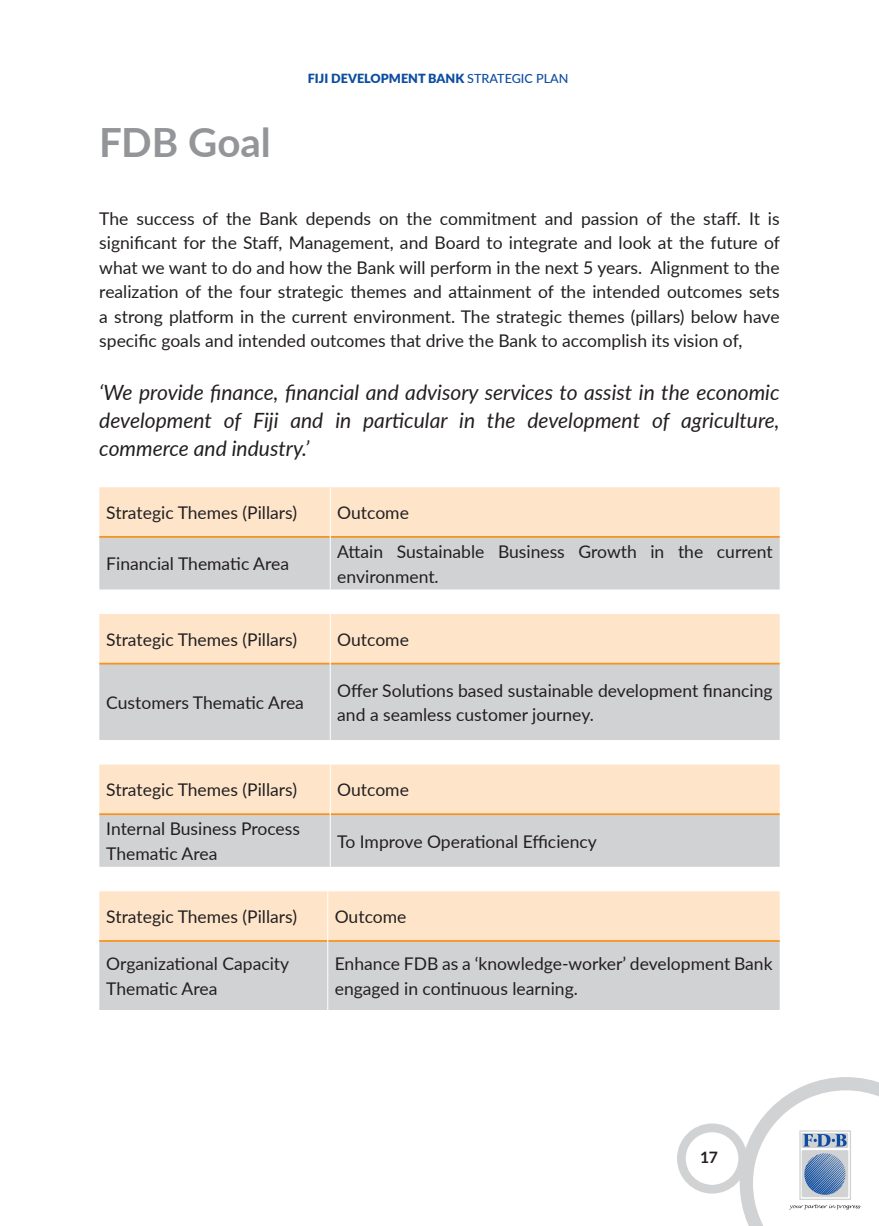
<style>
.page{position:relative;width:879px;height:1226px;background:#fff}
.page>*{position:absolute;margin:0;border:0;box-sizing:border-box;transform-origin:0 0}
._30_32_-_Left{font:700 40.25px "Lato";letter-spacing:-.005em;color:#939598}
.Body{font:italic 21px/28px "Lato";color:#231f20;text-align:justify}
.Body-2{font:17.5px/24.5px "Lato";color:#231f20}
.t1{font:700 15.75px "Lato";color:#231f20}
.t2{font:900 12.6px "Lato";color:#0d4da1}
.s1{font-weight:500}
</style>
<div class="page">
<div style="left:676px;top:1123px;width:70px;height:70px;background:#d1d2d4;border-radius:50%"></div>
<div style="left:685px;top:1132px;width:53px;height:52px;background:#fff;border-radius:50%"></div>
<svg style="left:739px;top:1077px;width:139px;height:148px"></svg>
<svg style="left:99px;top:487px;width:680px;height:102px"></svg>
<hr style="left:99px;top:536px;width:230px;height:1px;background:#f7931d">
<hr style="left:330px;top:536px;width:449px;height:1px;background:#f7931d">
<hr style="left:329px;top:487px;width:1px;height:50px;background:#fff">
<hr style="left:329px;top:537px;width:1px;height:52px;background:#fff">
<div style="left:99px;top:614px;width:680px;height:48px;background:#fee5ca"></div>
<div style="left:99px;top:664px;width:680px;height:76px;background:#d1d2d4"></div>
<hr style="left:99px;top:662px;width:230px;height:2px;background:#f7931d">
<hr style="left:330px;top:662px;width:449px;height:2px;background:#f7931d">
<hr style="left:329px;top:614px;width:1px;height:49px;background:#fff">
<hr style="left:329px;top:663px;width:1px;height:77px;background:#fff">
<svg style="left:99px;top:764px;width:680px;height:102px"></svg>
<hr style="left:99px;top:813px;width:230px;height:2px;background:#f7931d">
<hr style="left:330px;top:813px;width:449px;height:2px;background:#f7931d">
<hr style="left:329px;top:764px;width:1px;height:50px;background:#fff">
<hr style="left:329px;top:814px;width:1px;height:52px;background:#fff">
<div style="left:99px;top:891px;width:680px;height:49px;background:#fee5ca"></div>
<div style="left:99px;top:941px;width:680px;height:68px;background:#d1d2d4"></div>
<hr style="left:99px;top:940px;width:228px;height:1px;background:#f7931d">
<hr style="left:328px;top:940px;width:451px;height:1px;background:#f7931d">
<hr style="left:327px;top:891px;width:1px;height:49px;background:#fff">
<hr style="left:327px;top:940px;width:1px;height:69px;background:#fff">
<p class="_30_32_-_Left" style="left:99px;top:112px;width:173px">FDB Goal</p>
<p class="t2" style="left:308px;top:69px;width:262px">FIJI DEVELOPMENT BANK <span class="s1">STRATEGIC PLAN</span></p>
<p class="Body-2" style="left:99px;top:205px;width:681px;text-align:justify">The success of the Bank depends on the commitment and passion of the staff. It is significant for the Staff, Management, and Board to integrate and look at the future of what we want to do and how the Bank will perform in the next 5 years. Alignment to the realization of the four strategic themes and attainment of the intended outcomes sets a strong platform in the current environment. The strategic themes (pillars) below have specific goals and intended outcomes that drive the Bank to accomplish its vision of,</p>
<p class="Body" style="left:99px;top:377px;width:681px">‘We provide finance, financial and advisory services to assist in the economic development of Fiji and in particular in the development of agriculture, commerce and industry.’</p>
<p class="Body-2" style="left:106px;top:499px;width:192px">Strategic Themes (Pillars)</p>
<p class="Body-2" style="left:337px;top:499px;width:73px">Outcome</p>
<p class="Body-2" style="left:106px;top:551px;width:184px">Financial Thematic Area</p>
<p class="Body-2" style="left:337px;top:538px;width:436px">Attain Sustainable Business Growth in the current environment.</p>
<p class="Body-2" style="left:106px;top:626px;width:192px">Strategic Themes (Pillars)</p>
<p class="Body-2" style="left:337px;top:626px;width:73px">Outcome</p>
<p class="Body-2" style="left:106px;top:689px;width:199px">Customers Thematic Area</p>
<p class="Body-2" style="left:337px;top:677px;width:436px">Offer Solutions based sustainable development financing and a seamless customer journey.</p>
<p class="Body-2" style="left:106px;top:777px;width:192px">Strategic Themes (Pillars)</p>
<p class="Body-2" style="left:337px;top:777px;width:73px">Outcome</p>
<p class="Body-2" style="left:106px;top:815px;width:195px">Internal Business Process<br>Thematic Area</p>
<p class="Body-2" style="left:337px;top:828px;width:261px">To Improve Operational Efficiency</p>
<p class="Body-2" style="left:106px;top:903px;width:192px">Strategic Themes (Pillars)</p>
<p class="Body-2" style="left:334px;top:903px;width:73px">Outcome</p>
<p class="Body-2" style="left:106px;top:950px;width:184px">Organizational Capacity<br>Thematic Area</p>
<p class="Body-2" style="left:334px;top:950px;width:439px">Enhance FDB as a ‘knowledge-worker’ development Bank engaged in continuous learning.</p>
<p class="t1" style="left:700px;top:1145px;width:19px">17</p>
</div>
